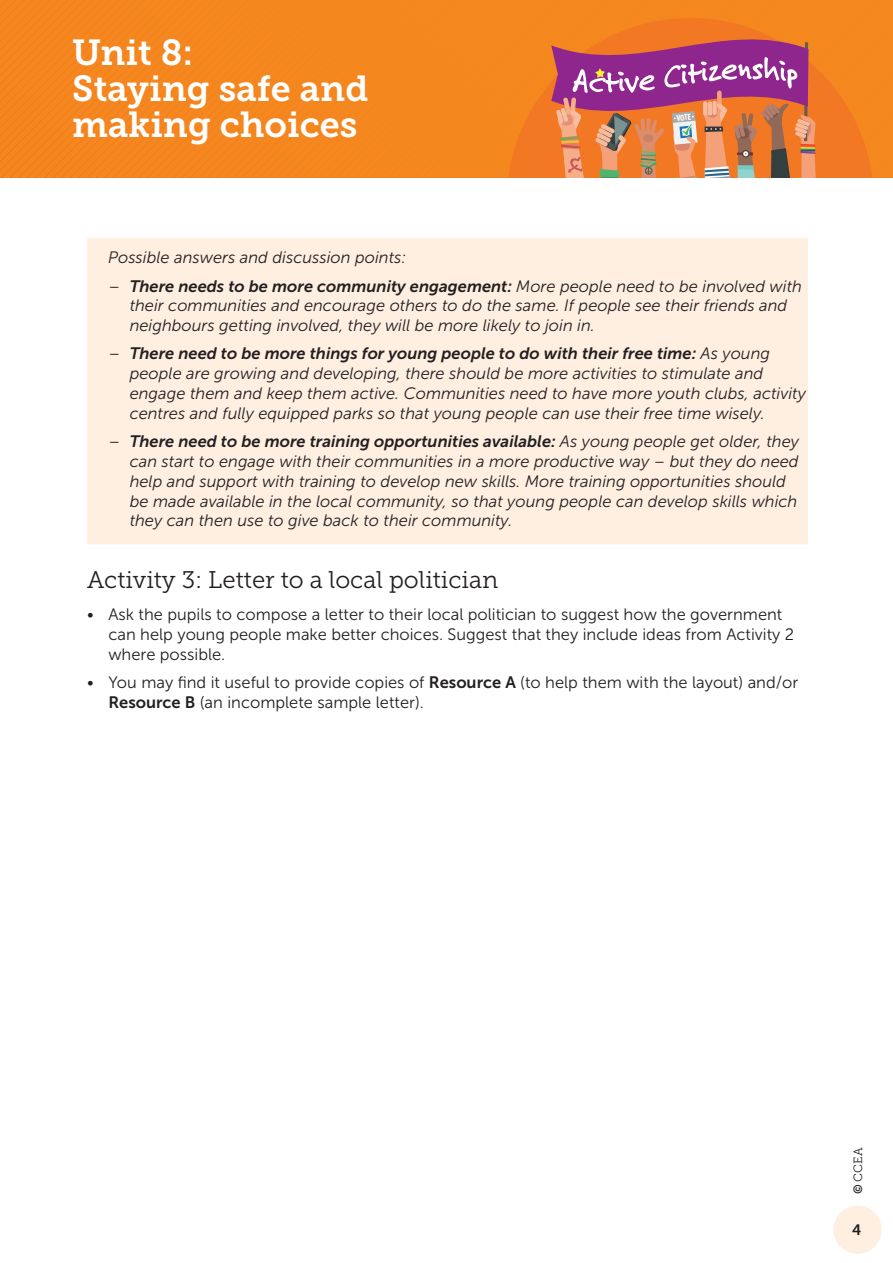
<style>
.page{position:relative;width:893px;height:1263px;background:#fff}
.page>*{position:absolute;margin:0;border:0;box-sizing:border-box;transform-origin:0 0}
.t1{font:36px/36px "Museo Slab 700";color:#fff}
.t2{font:24px "Museo Slab 300";color:#231f20}
.Inset_Text{font:italic 16.5px/19.8px "Museo Sans 300";color:#231f20}
.t3{font:16.5px/19.8px "Museo Sans 300";color:#231f20}
.t4{font:15px "Museo Slab 700";color:#231f20}
.t5{font:12px "Museo Slab 300";color:#231f20}
.t6{font:700 condensed 9px "Myriad Pro";color:#fff}
.s1{font-style:normal}
.s2{font-family:"Museo Sans 700"}
</style>
<div class="page">
<svg style="left:0;top:0;width:893px;height:178px;background:#e97e30"></svg>
<div style="left:833px;top:1205px;width:49px;height:49px;background:#feefe1;border-radius:50%"></div>
<div style="left:87px;top:238px;width:721px;height:306px;background:#feefe1"></div>
<h1 class="t1" style="left:72px;top:35px;width:298px">Unit 8:<br>Staying safe and making choices</h1>
<p class="t6" style="left:676px;top:113px;width:16px;rotate:-6deg">VOTE</p>
<p class="Inset_Text" style="left:108px;top:248px;width:300px">Possible answers and discussion points:</p>
<p class="Inset_Text" style="left:130px;top:276px;width:674px;text-indent:-21px"><span class="s1">–</span> <span class="s2">There needs to be more community engagement:</span> More people need to be involved with their communities and encourage others to do the same. If people see their friends and neighbours getting involved, they will be more likely to join in.</p>
<p class="Inset_Text" style="left:130px;top:344px;width:678px;text-indent:-21px"><span class="s1">–</span> <span class="s2">There need to be more things for young people to do with their free time:</span> As young people are growing and developing, there should be more activities to stimulate and engage them and keep them active. Communities need to have more youth clubs, activity centres and fully equipped parks so that young people can use their free time wisely.</p>
<p class="Inset_Text" style="left:130px;top:432px;width:671px;text-indent:-21px"><span class="s1">–</span> <span class="s2">There need to be more training opportunities available:</span> As young people get older, they can start to engage with their communities in a more productive way – but they do need help and support with training to develop new skills. More training opportunities should be made available in the local community, so that young people can develop skills which they can then use to give back to their community.</p>
<h2 class="t2" style="left:87px;top:566px;width:413px">Activity 3: Letter to a local politician</h2>
<p class="t3" style="left:108px;top:605px;width:687px;text-indent:-21px">• Ask the pupils to compose a letter to their local politician to suggest how the government can help young people make better choices. Suggest that they include ideas from Activity 2 where possible.</p>
<p class="t3" style="left:108px;top:673px;width:691px;text-indent:-21px">• You may find it useful to provide copies of <span class="s2">Resource A</span> (to help them with the layout) and/or<br><span class="s2">Resource B</span> (an incomplete sample letter).</p>
<p class="t5" style="left:851px;top:1194px;width:49px;rotate:-90deg"><span class="s2">©</span> CCEA</p>
<p class="t4" style="left:852px;top:1221px;width:11px">4</p>
</div>
